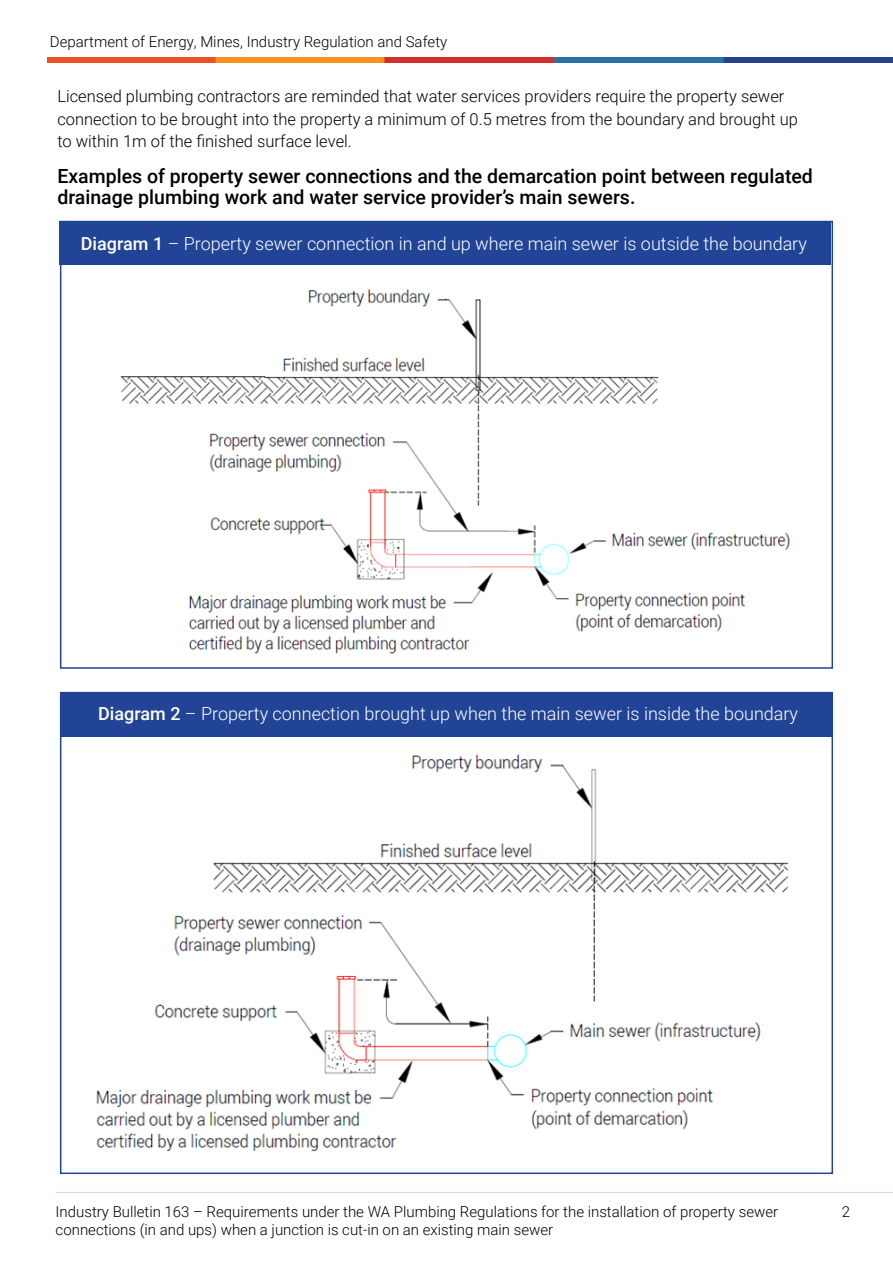
<style>
.page{position:relative;width:893px;height:1263px;background:#fff}
.page>*{position:absolute;margin:0;border:0;box-sizing:border-box;transform-origin:0 0}
.t1{font:500 19.5px/21px "Roboto";color:#000}
.t2{font:300 18px "Roboto";color:#fff}
.t3{font:300 16.5px/22.5px "Roboto";color:#000}
.t4{font:300 15px "Roboto";color:#000}
.s1{font-weight:500}
</style>
<div class="page">
<div style="left:61px;top:692px;width:772px;height:45px;background:#224497"></div>
<div style="left:60px;top:221px;width:771px;height:44px;background:#224497"></div>
<div style="left:60px;top:221px;width:773px;height:448px;border:2px solid #224497"></div>
<div style="left:60px;top:692px;width:773px;height:482px;border:2px solid #224497"></div>
<img style="left:47px;top:57px;width:846px;height:5px">
<img style="left:120px;top:289px;width:670px;height:365px">
<img style="left:96px;top:754px;width:693px;height:397px">
<hr style="left:55px;top:1192px;width:838px;height:1px;background:#d1d3d4">
<p class="t4" style="left:50px;top:32px;width:399px">Department of Energy, Mines, Industry Regulation and Safety</p>
<p class="t3" style="left:57px;top:85px;width:742px">Licensed plumbing contractors are reminded that water services providers require the property sewer connection to be brought into the property a minimum of 0.5 metres from the boundary and brought up to within 1m of the finished surface level.</p>
<h1 class="t1" style="left:57px;top:165px;width:757px">Examples of property sewer connections and the demarcation point between regulated drainage plumbing work and water service provider’s main sewers.</h1>
<p class="t2" style="left:81px;top:231px;width:728px"><span class="s1">Diagram 1</span> – Property sewer connection in and up where main sewer is outside the boundary</p>
<p class="t2" style="left:98px;top:701px;width:702px"><span class="s1">Diagram 2</span> – Property connection brought up when the main sewer is inside the boundary</p>
<p class="t4" style="left:56px;top:1201px;width:724px">Industry Bulletin 163 – Requirements under the WA Plumbing Regulations for the installation of property sewer</p>
<p class="t4" style="left:842px;top:1201px;width:10px">2</p>
<p class="t4" style="left:56px;top:1219px;width:499px">connections (in and ups) when a junction is cut-in on an existing main sewer</p>
</div>
